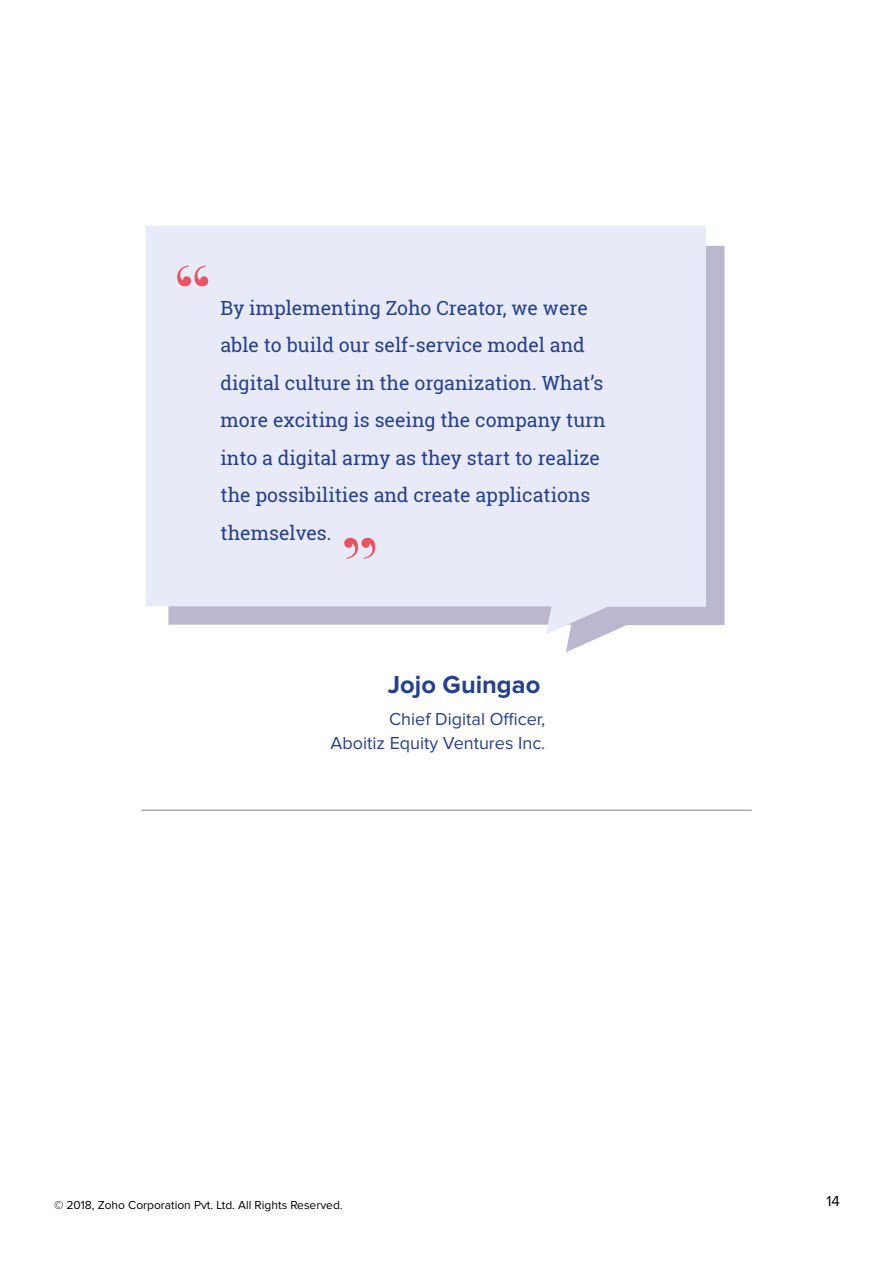
<style>
.page{position:relative;width:893px;height:1263px;background:#fff}
.page>*{position:absolute;margin:0;border:0;box-sizing:border-box;transform-origin:0 0}
.t1{font:700 72px "Bodoni Svty Two ITCTT";color:#ea5361}
.t2{font:700 25.5px "Proxima Nova";color:#25408f}
.t3{font:19.5px/37.5px "Roboto Slab";color:#25408f}
.t4{font:18px "Proxima Nova";color:#25408f}
.t5{font:15px "Proxima Nova";color:#000}
.t6{font:12px "Proxima Nova";color:#000}
</style>
<div class="page">
<svg style="left:566px;top:246px;width:159px;height:406px;fill:#bab7ce"></svg>
<div style="left:146px;top:226px;width:560px;height:408px;background:#e8ebf7"></div>
<hr style="left:141px;top:810px;width:611px;height:1px;background:#000">
<p class="t1" style="left:173px;top:232px;width:42px">“</p>
<p class="t3" style="left:221px;top:289px;width:387px">By implementing Zoho Creator, we were able to build our self-service model and digital culture in the organization. What’s more exciting is seeing the company turn into a digital army as they start to realize the possibilities and create applications themselves.</p>
<p class="t1" style="left:380px;top:592px;width:42px;rotate:-180deg">“</p>
<p class="t2" style="left:388px;top:673px;width:154px">Jojo Guingao</p>
<p class="t4" style="left:389px;top:710px;width:158px">Chief Digital Officer,</p>
<p class="t4" style="left:331px;top:734px;width:216px">Aboitiz Equity Ventures Inc.</p>
<p class="t6" style="left:54px;top:1199px;width:290px">© 2018, Zoho Corporation Pvt. Ltd. All Rights Reserved.</p>
<p class="t5" style="left:826px;top:1194px;width:15px">14</p>
</div>
